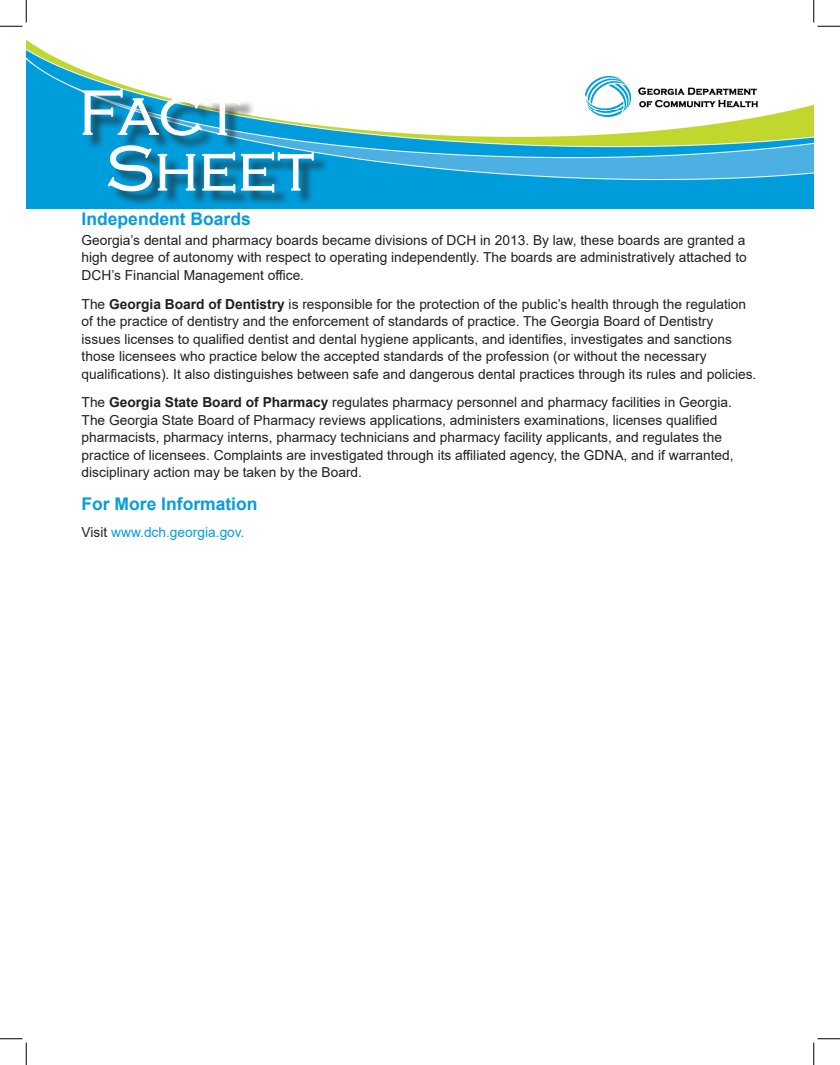
<style>
.page{position:relative;width:840px;height:1065px;background:#fff}
.page>*{position:absolute;margin:0;border:0;box-sizing:border-box;transform-origin:0 0}
.text{font:300 65.25px "Copperplate Gothic";color:#fff}
.text-2{font:700 17.5px "Arial";color:#069ddc}
.Subhead{font:700 17.5px "Arial";color:#069ddc}
.text-3{font:13.75px/17.5px "Arial";color:#231f20}
.text-4{font:13.75px "Arial";color:#069ddc}
.s1{font-weight:700}
.s2{color:#231f20}
</style>
<div class="page">
<img style="left:26px;top:39px;width:788px;height:169px">
<div style="left:85px;top:91px;width:170px;height:60px;background:#231f20;opacity:.75"></div>
<img style="left:83px;top:89px;width:157px;height:47px">
<div style="left:111px;top:147px;width:218px;height:60px;background:#231f20;opacity:.75"></div>
<svg style="left:108px;top:145px;width:44px;height:46px;background:#289ac8"></svg>
<svg style="left:158px;top:154px;width:37px;height:36px"></svg>
<svg style="left:202px;top:152px;width:33px;height:41px"></svg>
<svg style="left:241px;top:152px;width:73px;height:41px;background:#2697c5"></svg>
<img style="left:586px;top:77px;width:172px;height:39px">
<svg style="left:0;top:0;width:27px;height:27px"></svg>
<svg style="left:0;top:1039px;width:27px;height:26px"></svg>
<svg style="left:814px;top:0;width:26px;height:27px"></svg>
<svg style="left:814px;top:1039px;width:26px;height:26px"></svg>
<p class="text" style="left:78px;top:78px;width:164px">Fact</p>
<p class="text" style="left:106px;top:133px;width:210px">Sheet</p>
<p class="Subhead" style="left:82px;top:206px;width:171px">Independent Boards</p>
<p class="text-3" style="left:82px;top:231px;width:667px;text-align:justify">Georgia’s dental and pharmacy boards became divisions of DCH in 2013. By law, these boards are granted a high degree of autonomy with respect to operating independently. The boards are administratively attached to DCH’s Financial Management office.</p>
<p class="text-3" style="left:82px;top:295px;width:676px">The <span class="s1">Georgia Board of Dentistry</span> is responsible for the protection of the public’s health through the regulation of the practice of dentistry and the enforcement of standards of practice. The Georgia Board of Dentistry<br>issues licenses to qualified dentist and dental hygiene applicants, and identifies, investigates and sanctions those licensees who practice below the accepted standards of the profession (or without the necessary qualifications). It also distinguishes between safe and dangerous dental practices through its rules and policies.</p>
<p class="text-3" style="left:82px;top:394px;width:654px">The <span class="s1">Georgia State Board of Pharmacy</span> regulates pharmacy personnel and pharmacy facilities in Georgia.<br>The Georgia State Board of Pharmacy reviews applications, administers examinations, licenses qualified pharmacists, pharmacy interns, pharmacy technicians and pharmacy facility applicants, and regulates the practice of licensees. Complaints are investigated through its affiliated agency, the GDNA, and if warranted, disciplinary action may be taken by the Board.</p>
<p class="text-2" style="left:82px;top:491px;width:177px">For More Information</p>
<p class="text-4" style="left:82px;top:523px;width:165px"><span class="s2">Visit</span> www.dch.georgia.gov.</p>
</div>
